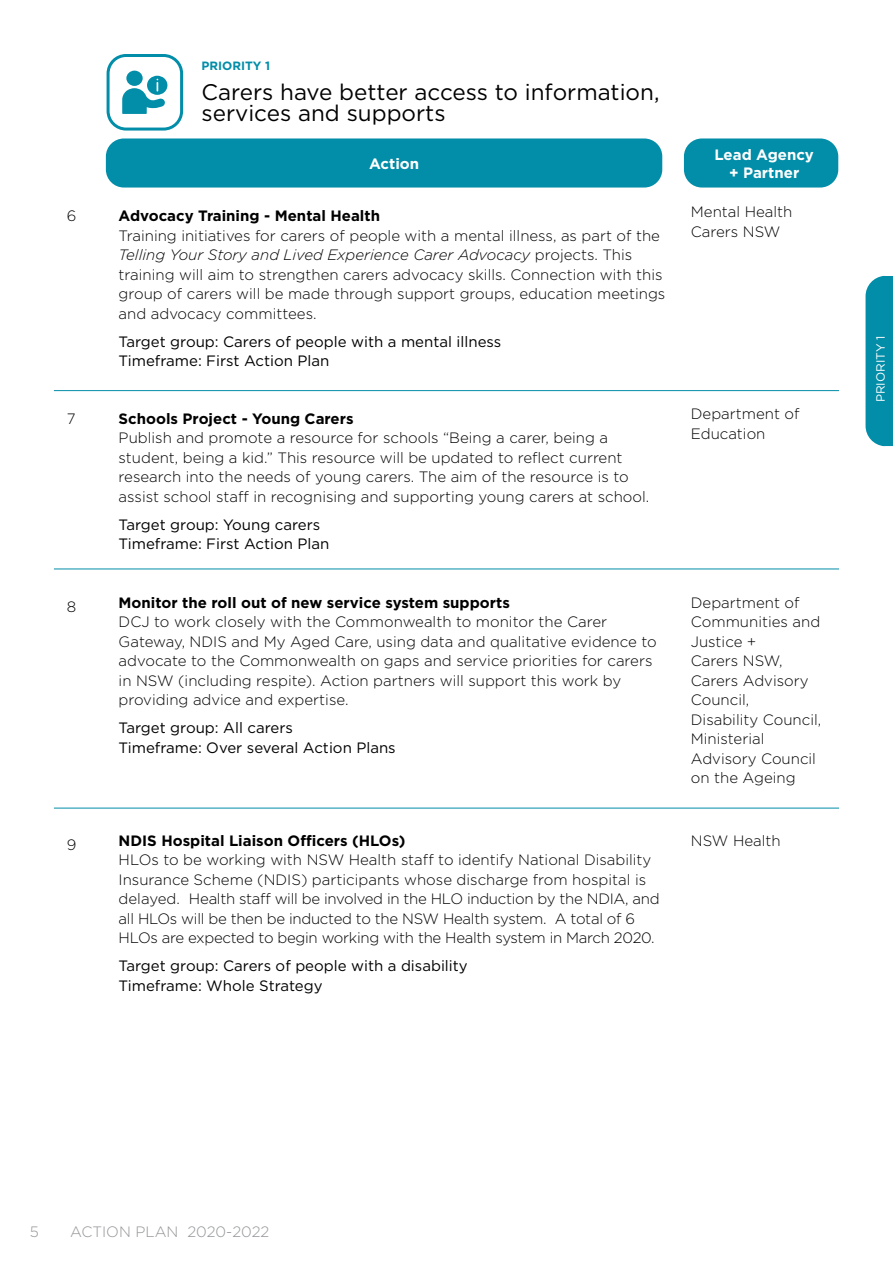
<style>
.page{position:relative;width:893px;height:1263px;background:#fff}
.page>*{position:absolute;margin:0;border:0;box-sizing:border-box;transform-origin:0 0}
.Table{font:22.5px/21px "Gotham";color:#000}
.Table-2{font:300 15px/19.5px "Gotham";color:#000}
.Table-3{font:300 15px/19.5px "Gotham";letter-spacing:-.02em;color:#000}
.Table_Indent{font:15px "Gotham";color:#000}
.t1{font:700 15px/18px "Gotham";color:#fff;text-align:center}
.t2{font:300 15px "Gotham";color:#939598}
.Section_Heading_Smal{font:12px "Gotham";color:#fff}
.Table-4{font:700 12px "Gotham";color:#028da8}
.s1{font-weight:700}
.s2{font-style:italic}
</style>
<div class="page">
<div style="left:106px;top:138px;width:556px;height:50px;background:#028da8;border-radius:18px"></div>
<div style="left:684px;top:138px;width:154px;height:50px;background:#028da8;border-radius:18px"></div>
<svg style="left:865px;top:276px;width:28px;height:170px"></svg>
<hr style="left:54px;top:390px;width:785px;height:1px;background:#028da8">
<hr style="left:54px;top:569px;width:785px;height:1px;background:#028da8">
<hr style="left:54px;top:808px;width:785px;height:1px;background:#028da8">
<div style="left:126px;top:71px;width:17px;height:15px;background:#028da8;border-radius:50%"></div>
<svg style="left:122px;top:76px;width:45px;height:38px"></svg>
<div style="left:107px;top:54px;width:76px;height:77px;border:3px solid #028da8;border-radius:18px"></div>
<p class="Table-4" style="left:202px;top:59px;width:70px">PRIORITY 1</p>
<p class="Table" style="left:202px;top:81px;width:459px">Carers have better access to information, services and supports</p>
<p class="t1" style="left:369px;top:155px;width:52px">Action</p>
<p class="t1" style="left:714px;top:146px;width:101px">Lead Agency + Partner</p>
<p class="Table-2" style="left:67px;top:206px;width:11px">6</p>
<p class="Table-2" style="left:119px;top:206px;width:548px"><span class="s1">Advocacy Training - Mental Health<br></span>Training initiatives for carers of people with a mental illness, as part of the <span class="s2">Telling Your Story and Lived Experience Carer Advocacy</span> projects. This training will aim to strengthen carers advocacy skills. Connection with this group of carers will be made through support groups, education meetings and advocacy committees.</p>
<p class="Table_Indent" style="left:119px;top:333px;width:384px">Target group: Carers of people with a mental illness</p>
<p class="Table_Indent" style="left:119px;top:353px;width:212px">Timeframe: First Action Plan</p>
<p class="Table-2" style="left:67px;top:408px;width:10px">7</p>
<p class="Table-2" style="left:119px;top:408px;width:532px"><span class="s1">Schools Project - Young Carers<br></span>Publish and promote a resource for schools “Being a carer, being a student, being a kid.” This resource will be updated to reflect current research into the needs of young carers. The aim of the resource is to assist school staff in recognising and supporting young carers at school.</p>
<p class="Table_Indent" style="left:119px;top:516px;width:203px">Target group: Young carers</p>
<p class="Table_Indent" style="left:119px;top:535px;width:212px">Timeframe: First Action Plan</p>
<p class="Table-2" style="left:67px;top:597px;width:11px">8</p>
<p class="Table-2" style="left:119px;top:592px;width:540px"><span class="s1">Monitor the roll out of new service system supports<br></span>DCJ to work closely with the Commonwealth to monitor the Carer Gateway, NDIS and My Aged Care, using data and qualitative evidence to advocate to the Commonwealth on gaps and service priorities for carers in NSW (including respite). Action partners will support this work by providing advice and expertise.</p>
<p class="Table_Indent" style="left:119px;top:720px;width:176px">Target group: All carers</p>
<p class="Table_Indent" style="left:119px;top:739px;width:279px">Timeframe: Over several Action Plans</p>
<p class="Table-2" style="left:67px;top:835px;width:11px">9</p>
<p class="Table-3" style="left:119px;top:831px;width:542px"><span class="s1">NDIS Hospital Liaison Officers (HLOs)<br></span>HLOs to be working with NSW Health staff to identify National Disability Insurance Scheme (NDIS) participants whose discharge from hospital is delayed. Health staff will be involved in the HLO induction by the NDIA, and all HLOs will be then be inducted to the NSW Health system. A total of 6<br>HLOs are expected to begin working with the Health system in March 2020.</p>
<p class="Table_Indent" style="left:119px;top:958px;width:351px">Target group: Carers of people with a disability</p>
<p class="Table_Indent" style="left:119px;top:977px;width:205px">Timeframe: Whole Strategy</p>
<p class="Table-2" style="left:691px;top:202px;width:103px">Mental Health<br>Carers NSW</p>
<p class="Table-2" style="left:691px;top:404px;width:110px">Department of<br>Education</p>
<p class="Table-2" style="left:691px;top:593px;width:132px">Department of<br>Communities and<br>Justice +<br>Carers NSW,<br>Carers Advisory<br>Council,<br>Disability Council,<br>Ministerial<br>Advisory Council on the Ageing</p>
<p class="Table-2" style="left:691px;top:831px;width:91px">NSW Health</p>
<p class="Section_Heading_Smal" style="left:874px;top:402px;width:68px;rotate:-90deg">PRIORITY 1</p>
<p class="t2" style="left:30px;top:1224px;width:11px">5</p>
<p class="t2" style="left:70px;top:1224px;width:201px">ACTION PLAN 2020-2022</p>
</div>
